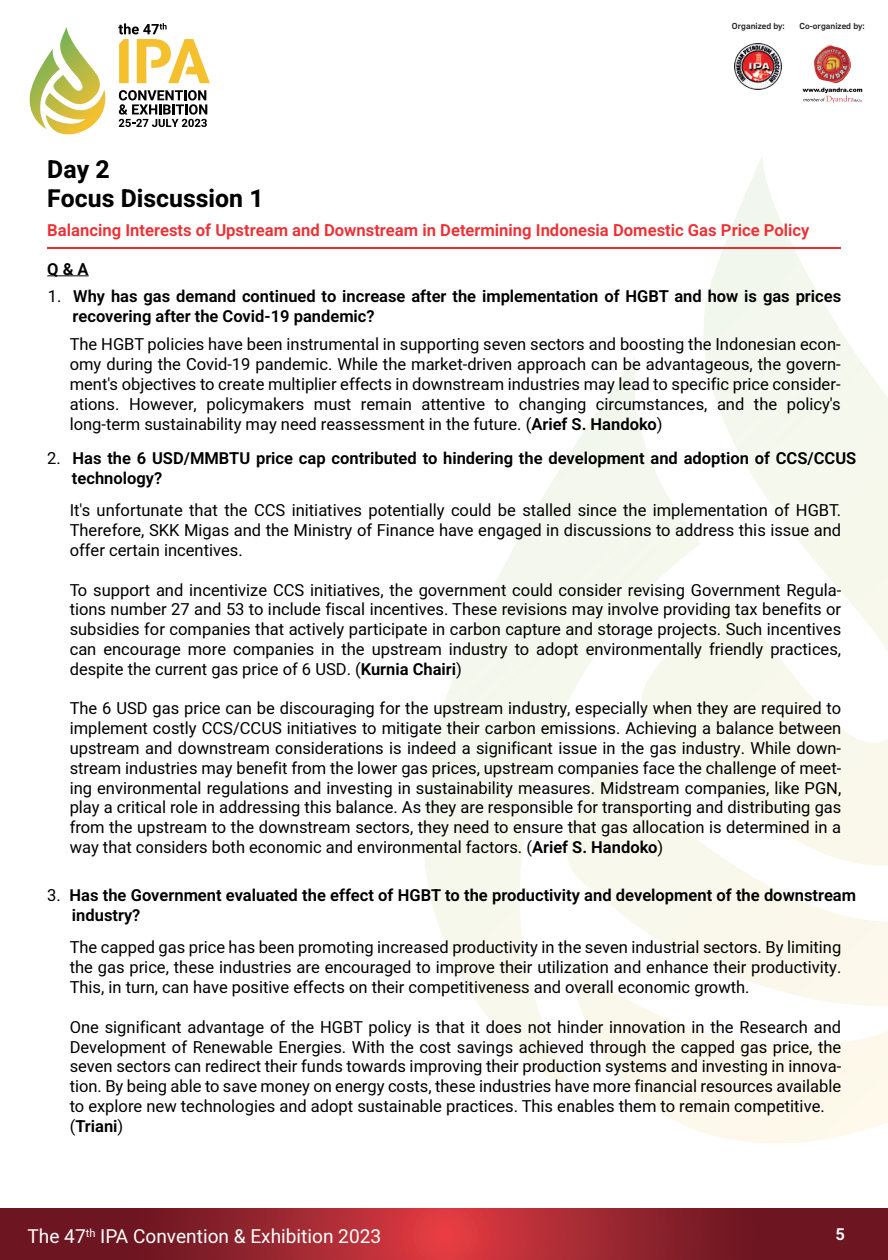
<style>
.page{position:relative;width:888px;height:1260px;background:#fff}
.page>*{position:absolute;margin:0;border:0;box-sizing:border-box;transform-origin:0 0}
.t1{font:700 24.75px "Heebo";color:#000001}
.t2{font:19.05px "Heebo";color:#fff}
.t3{font:600 16.65px "Heebo";color:#ee3035}
.t4{font:16.5px/19.8px "Heebo";color:#000001;text-align:justify}
.t5{font:600 16.5px/19.8px "Heebo";color:#000001}
.t6{font:600 16.5px "Heebo";color:#fff}
.t7{font:500 8.55px "Flama";color:#231f20}
.s1{font-weight:400}
.s2{font-weight:600}
</style>
<div class="page">
<svg style="left:423px;top:157px;width:465px;height:987px"></svg>
<svg style="left:29px;top:27px;width:77px;height:108px"></svg>
<svg style="left:0;top:1208px;width:888px;height:52px;background:#92222c"></svg>
<svg style="left:119px;top:90px;width:88px;height:37px"></svg>
<svg style="left:118px;top:23px;width:92px;height:60px"></svg>
<hr style="left:47px;top:247px;width:793px;height:2px;background:#ee2e2c">
<img style="left:735px;top:43px;width:46px;height:46px">
<img style="left:802px;top:45px;width:60px;height:58px">
<hr style="left:47px;top:275px;width:42px;height:1px;background:#000001">
<h1 class="t1" style="left:47px;top:152px;width:64px">Day 2</h1>
<p class="t7" style="left:732px;top:20px;width:54px">Organized by:</p>
<p class="t7" style="left:799px;top:20px;width:67px">Co-organized by:</p>
<h1 class="t1" style="left:47px;top:181px;width:218px">Focus Discussion 1</h1>
<p class="t3" style="left:47px;top:218px;width:764px">Balancing Interests of Upstream and Downstream in Determining Indonesia Domestic Gas Price Policy</p>
<p class="t5" style="left:47px;top:259px;width:43px">Q &amp; A</p>
<p class="t5" style="left:73px;top:286px;width:770px;text-indent:-25px"><span class="s1">1.</span> Why has gas demand continued to increase after the implementation of HGBT and how is gas prices recovering after the Covid-19 pandemic?</p>
<p class="t4" style="left:70px;top:334px;width:772px">The HGBT policies have been instrumental in supporting seven sectors and boosting the Indonesian econ&shy;omy during the Covid-19 pandemic. While the market-driven approach can be advantageous, the govern&shy;ment's objectives to create multiplier effects in downstream industries may lead to specific price consider&shy;ations. However, policymakers must remain attentive to changing circumstances, and the policy's long-term sustainability may need reassessment in the future. (<span class="s2">Arief S. Handoko</span>)</p>
<p class="t5" style="left:72px;top:448px;width:786px;text-indent:-25px"><span class="s1">2.</span> Has the 6 USD/MMBTU price cap contributed to hindering the development and adoption of CCS/CCUS technology?</p>
<p class="t4" style="left:70px;top:500px;width:773px">It's unfortunate that the CCS initiatives potentially could be stalled since the implementation of HGBT.<br>Therefore, SKK Migas and the Ministry of Finance have engaged in discussions to address this issue and offer certain incentives.</p>
<p class="t4" style="left:70px;top:580px;width:773px">To support and incentivize CCS initiatives, the government could consider revising Government Regula&shy;tions number 27 and 53 to include fiscal incentives. These revisions may involve providing tax benefits or subsidies for companies that actively participate in carbon capture and storage projects. Such incentives can encourage more companies in the upstream industry to adopt environmentally friendly practices, despite the current gas price of 6 USD. (<span class="s2">Kurnia Chairi</span>)</p>
<p class="t4" style="left:70px;top:698px;width:773px">The 6 USD gas price can be discouraging for the upstream industry, especially when they are required to implement costly CCS/CCUS initiatives to mitigate their carbon emissions. Achieving a balance between upstream and downstream considerations is indeed a significant issue in the gas industry. While down&shy;stream industries may benefit from the lower gas prices, upstream companies face the challenge of meet&shy;ing environmental regulations and investing in sustainability measures. Midstream companies, like PGN, play a critical role in addressing this balance. As they are responsible for transporting and distributing gas from the upstream to the downstream sectors, they need to ensure that gas allocation is determined in a way that considers both economic and environmental factors. (<span class="s2">Arief S. Handoko</span>)</p>
<p class="t5" style="left:72px;top:885px;width:785px;text-indent:-25px"><span class="s1">3.</span> Has the Government evaluated the effect of HGBT to the productivity and development of the downstream industry?</p>
<p class="t4" style="left:70px;top:937px;width:773px">The capped gas price has been promoting increased productivity in the seven industrial sectors. By limiting the gas price, these industries are encouraged to improve their utilization and enhance their productivity.<br>This, in turn, can have positive effects on their competitiveness and overall economic growth.</p>
<p class="t4" style="left:70px;top:1017px;width:773px;text-align:left">One significant advantage of the HGBT policy is that it does not hinder innovation in the Research and Development of Renewable Energies. With the cost savings achieved through the capped gas price, the seven sectors can redirect their funds towards improving their production systems and investing in innova&shy;tion. By being able to save money on energy costs, these industries have more financial resources available to explore new technologies and adopt sustainable practices. This enables them to remain competitive. (<span class="s2">Triani</span>)</p>
<p class="t2" style="left:28px;top:1223px;width:355px">The 47<sup>th</sup> IPA Convention &amp; Exhibition 2023</p>
<p class="t6" style="left:835px;top:1222px;width:11px">5</p>
</div>
